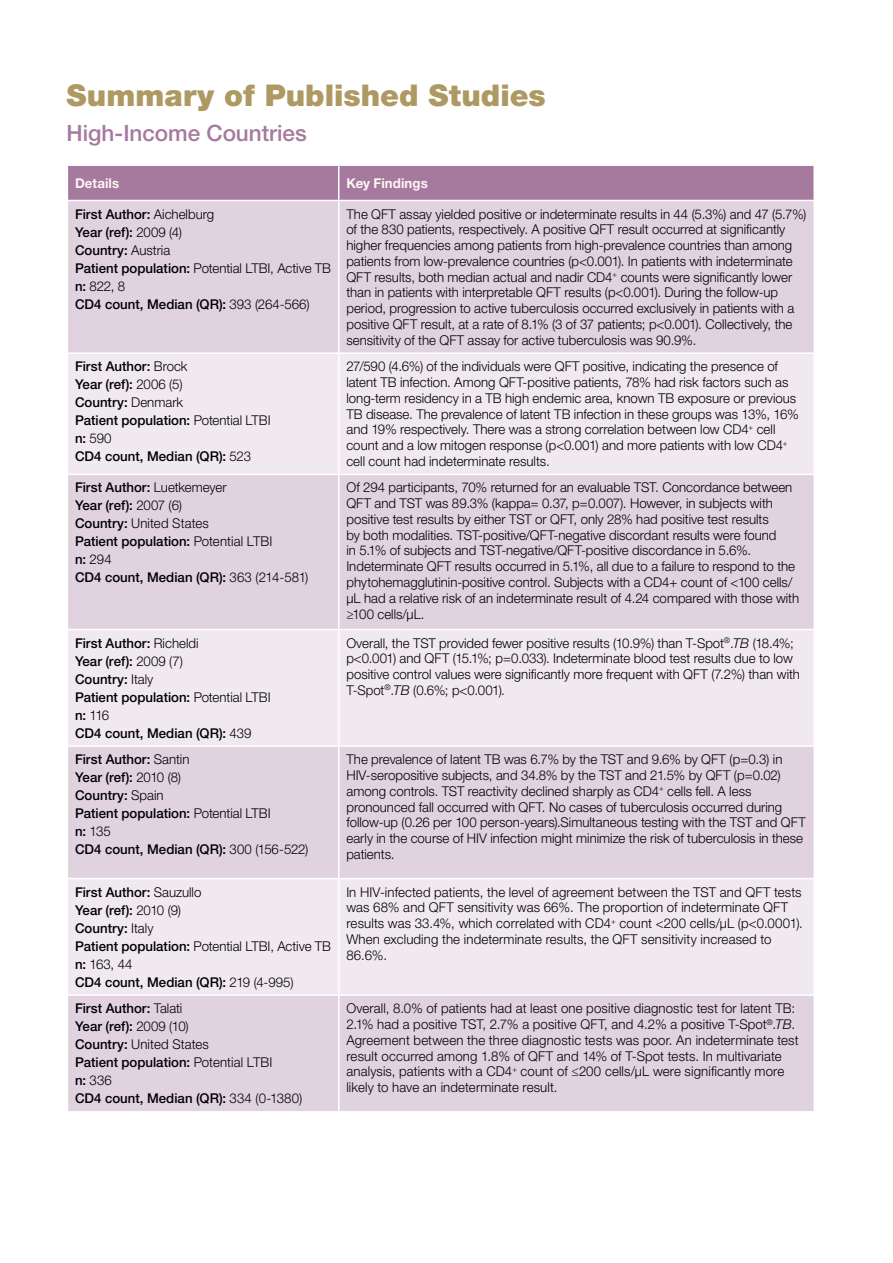
<style>
.page{position:relative;width:893px;height:1263px;background:#fff}
.page>*{position:absolute;margin:0;border:0;box-sizing:border-box;transform-origin:0 0}
.t1{font:900 30px "Helvetica Neue LT Std";color:#ae9962}
.t2{font:500 22.5px "Helvetica Neue LT Std";color:#a6799f}
.t3{font:300 13.5px/15.8px "Helvetica Neue LT Std";color:#000}
.t4{font:500 13.5px/18px "Helvetica Neue LT Std";color:#000}
.t5{font:700 13.5px "Helvetica Neue LT Std";letter-spacing:.01em;color:#fef7f2}
.t6{font:700 13.5px "Helvetica Neue LT Std";letter-spacing:.01em;color:#fff4f1}
.s1{font-weight:300}
.s2{font-style:italic}
</style>
<div class="page">
<div style="left:68px;top:166px;width:745px;height:34px;background:#a6799f"></div>
<div style="left:68px;top:201px;width:745px;height:910px;background:#e1d2df"></div>
<svg style="left:68px;top:354px;width:745px;height:640px;background:#e9dee7"></svg>
<hr style="left:338px;top:166px;width:1px;height:34px;background:#fff">
<hr style="left:338px;top:201px;width:1px;height:151px;background:#fff">
<hr style="left:338px;top:475px;width:1px;height:154px;background:#fff">
<hr style="left:67px;top:629px;width:272px;height:1px;background:#fff">
<hr style="left:339px;top:629px;width:476px;height:1px;background:#fff">
<hr style="left:338px;top:630px;width:1px;height:115px;background:#fff">
<hr style="left:67px;top:745px;width:272px;height:2px;background:#fff">
<hr style="left:339px;top:745px;width:476px;height:2px;background:#fff">
<hr style="left:338px;top:747px;width:1px;height:131px;background:#fff">
<hr style="left:67px;top:878px;width:272px;height:1px;background:#fff">
<hr style="left:339px;top:878px;width:476px;height:1px;background:#fff">
<hr style="left:338px;top:879px;width:1px;height:115px;background:#fff">
<hr style="left:67px;top:994px;width:272px;height:2px;background:#fff">
<hr style="left:339px;top:994px;width:476px;height:2px;background:#fff">
<hr style="left:338px;top:996px;width:1px;height:115px;background:#fff">
<hr style="left:67px;top:352px;width:272px;height:2px;background:#fff">
<hr style="left:67px;top:474px;width:272px;height:1px;background:#fff">
<hr style="left:339px;top:352px;width:476px;height:2px;background:#fff">
<hr style="left:338px;top:354px;width:1px;height:120px;background:#fff">
<hr style="left:339px;top:474px;width:476px;height:1px;background:#fff">
<h1 class="t1" style="left:67px;top:78px;width:481px">Summary of Published Studies</h1>
<h2 class="t2" style="left:67px;top:120px;width:242px">High-Income Countries</h2>
<p class="t6" style="left:75px;top:174px;width:46px">Details</p>
<p class="t5" style="left:346px;top:174px;width:83px">Key Findings</p>
<p class="t4" style="left:75px;top:205px;width:258px">First Author: <span class="s1">Aichelburg<br></span>Year (ref): <span class="s1">2009 (4)<br></span>Country: <span class="s1">Austria<br></span>Patient population: <span class="s1">Potential LTBI, Active TB </span>n: <span class="s1">822, 8<br></span>CD4 count, Median (QR): <span class="s1">393 (264‐566)</span></p>
<p class="t3" style="left:346px;top:206px;width:461px">The QFT assay yielded positive or indeterminate results in 44 (5.3%) and 47 (5.7%) of the 830 patients, respectively. A positive QFT result occurred at significantly higher frequencies among patients from high-prevalence countries than among patients from low-prevalence countries (p&lt;0.001). In patients with indeterminate QFT results, both median actual and nadir CD4<sup>+</sup> counts were significantly lower than in patients with interpretable QFT results (p&lt;0.001). During the follow-up period, progression to active tuberculosis occurred exclusively in patients with a positive QFT result, at a rate of 8.1% (3 of 37 patients; p&lt;0.001). Collectively, the sensitivity of the QFT assay for active tuberculosis was 90.9%.</p>
<p class="t4" style="left:75px;top:357px;width:197px">First Author: <span class="s1">Brock<br></span>Year (ref): <span class="s1">2006 (5)<br></span>Country: <span class="s1">Denmark<br></span>Patient population: <span class="s1">Potential LTBI </span>n: <span class="s1">590<br></span>CD4 count, Median (QR): <span class="s1">523</span></p>
<p class="t3" style="left:346px;top:358px;width:454px">27/590 (4.6%) of the individuals were QFT positive, indicating the presence of latent TB infection. Among QFT-positive patients, 78% had risk factors such as long-term residency in a TB high endemic area, known TB exposure or previous TB disease. The prevalence of latent TB infection in these groups was 13%, 16% and 19% respectively. There was a strong correlation between low CD4<sup>+</sup> cell count and a low mitogen response (p&lt;0.001) and more patients with low CD4<sup>+ </sup>cell count had indeterminate results.</p>
<p class="t4" style="left:75px;top:478px;width:235px">First Author: <span class="s1">Luetkemeyer<br></span>Year (ref): <span class="s1">2007 (6)<br></span>Country: <span class="s1">United States<br></span>Patient population: <span class="s1">Potential LTBI<br></span>n: <span class="s1">294<br></span>CD4 count, Median (QR): <span class="s1">363 (214‐581)</span></p>
<p class="t3" style="left:346px;top:479px;width:454px">Of 294 participants, 70% returned for an evaluable TST. Concordance between QFT and TST was 89.3% (kappa= 0.37, p=0.007). However, in subjects with positive test results by either TST or QFT, only 28% had positive test results<br>by both modalities. TST-positive/QFT-negative discordant results were found<br>in 5.1% of subjects and TST-negative/QFT-positive discordance in 5.6%.<br>Indeterminate QFT results occurred in 5.1%, all due to a failure to respond to the phytohemagglutinin-positive control. Subjects with a CD4+ count of &lt;100 cells/ µL had a relative risk of an indeterminate result of 4.24 compared with those with ≥100 cells/µL.</p>
<p class="t4" style="left:75px;top:634px;width:197px">First Author: <span class="s1">Richeldi<br></span>Year (ref): <span class="s1">2009 (7)<br></span>Country: <span class="s1">Italy<br></span>Patient population: <span class="s1">Potential LTBI </span>n: <span class="s1">116<br></span>CD4 count, Median (QR): <span class="s1">439</span></p>
<p class="t3" style="left:346px;top:635px;width:455px">Overall, the TST provided fewer positive results (10.9%) than T-Spot<sup>®</sup>.<span class="s2">TB</span> (18.4%; p&lt;0.001) and QFT (15.1%; p=0.033). Indeterminate blood test results due to low positive control values were significantly more frequent with QFT (7.2%) than with T-Spot<sup>®</sup>.<span class="s2">TB</span> (0.6%; p&lt;0.001).</p>
<p class="t4" style="left:75px;top:750px;width:235px">First Author: <span class="s1">Santin<br></span>Year (ref): <span class="s1">2010 (8)<br></span>Country: <span class="s1">Spain<br></span>Patient population: <span class="s1">Potential LTBI<br></span>n: <span class="s1">135<br></span>CD4 count, Median (QR): <span class="s1">300 (156-522)</span></p>
<p class="t3" style="left:346px;top:751px;width:461px">The prevalence of latent TB was 6.7% by the TST and 9.6% by QFT (p=0.3) in HIV-seropositive subjects, and 34.8% by the TST and 21.5% by QFT (p=0.02) among controls. TST reactivity declined sharply as CD4<sup>+</sup> cells fell. A less pronounced fall occurred with QFT. No cases of tuberculosis occurred during follow-up (0.26 per 100 person-years).Simultaneous testing with the TST and QFT early in the course of HIV infection might minimize the risk of tuberculosis in these patients.</p>
<p class="t4" style="left:75px;top:883px;width:258px">First Author: <span class="s1">Sauzullo<br></span>Year (ref): <span class="s1">2010 (9)<br></span>Country: <span class="s1">Italy<br></span>Patient population: <span class="s1">Potential LTBI, Active TB </span>n: <span class="s1">163, 44<br></span>CD4 count, Median (QR): <span class="s1">219 (4-995)</span></p>
<p class="t3" style="left:346px;top:884px;width:458px">In HIV-infected patients, the level of agreement between the TST and QFT tests was 68% and QFT sensitivity was 66%. The proportion of indeterminate QFT results was 33.4%, which correlated with CD4<sup>+</sup> count &lt;200 cells/μL (p&lt;0.0001).<br>When excluding the indeterminate results, the QFT sensitivity increased to 86.6%.</p>
<p class="t4" style="left:75px;top:999px;width:229px">First Author: <span class="s1">Talati<br></span>Year (ref): <span class="s1">2009 (10)<br></span>Country: <span class="s1">United States<br></span>Patient population: <span class="s1">Potential LTBI<br></span>n: <span class="s1">336<br></span>CD4 count, Median (QR): <span class="s1">334 (0-1380)</span></p>
<p class="t3" style="left:346px;top:1000px;width:454px">Overall, 8.0% of patients had at least one positive diagnostic test for latent TB:<br>2.1% had a positive TST, 2.7% a positive QFT, and 4.2% a positive T-Spot<sup>®</sup>.<span class="s2">TB</span>.<br>Agreement between the three diagnostic tests was poor. An indeterminate test result occurred among 1.8% of QFT and 14% of T-Spot tests. In multivariate analysis, patients with a CD4<sup>+</sup> count of ≤200 cells/μL were significantly more likely to have an indeterminate result.</p>
</div>
